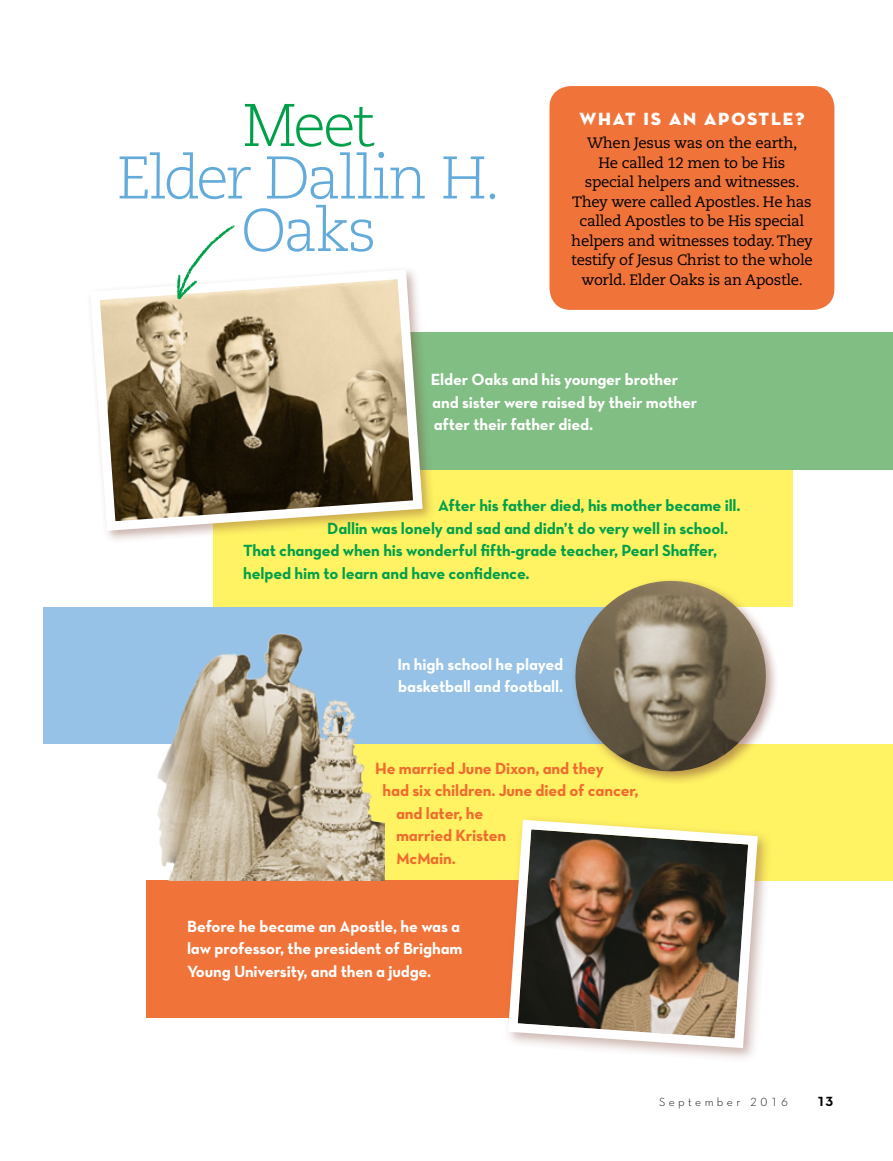
<style>
.page{position:relative;width:893px;height:1161px;background:#fff}
.page>*{position:absolute;margin:0;border:0;box-sizing:border-box;transform-origin:0 0}
.t1{font:300 60px/52.5px "Caecilialds Std";letter-spacing:-.04em;color:#63abdb;text-align:center}
.SIDE_title{font:18px "Neutralds Lat Titling Display";letter-spacing:.1em;color:#fff}
.t2{font:16.5px/22.5px "Neutralds Lat Bold Alt";letter-spacing:-.01em;color:#fff}
.t3{font:16.5px "Neutralds Lat Bold Alt";letter-spacing:-.01em;color:#00a04a}
.t4{font:16.5px "Neutralds Lat Bold Alt";letter-spacing:-.01em;color:#ef6a2f}
.SIDE_para_first{font:15px/19.5px "Caecilialds Std";letter-spacing:-.02em;color:#000;text-align:center}
.Folio_R{font:13.5px "Neutralds Lat Bold Alt";color:#000}
.Folio_R-2{font:12px "Neutralds Lat Light Alt";letter-spacing:.28em;color:#000}
.s1{color:#00a04a}
</style>
<div class="page">
<div style="left:549px;top:86px;width:285px;height:224px;background:#f0743a;border-radius:21px"></div>
<div style="left:213px;top:743px;width:680px;height:137px;background:#fff263"></div>
<div style="left:213px;top:470px;width:579px;height:137px;background:#fff263"></div>
<div style="left:213px;top:333px;width:680px;height:137px;background:#80be83"></div>
<div style="left:147px;top:880px;width:580px;height:138px;background:#f0743a"></div>
<div style="left:43px;top:607px;width:641px;height:136px;background:#95c2e6"></div>
<div style="left:571px;top:576px;width:208px;height:209px;background:#793e2e;opacity:.5"></div>
<img style="left:569px;top:581px;width:203px;height:197px">
<div style="left:86px;top:265px;width:349px;height:279px;background:#793e2e;opacity:.4"></div>
<svg style="left:86px;top:265px;width:341px;height:271px"></svg>
<img style="left:156px;top:633px;width:228px;height:247px">
<img style="left:156px;top:225px;width:94px;height:88px">
<div style="left:503px;top:814px;width:270px;height:249px;background:#793e2e;opacity:.4"></div>
<img style="left:503px;top:815px;width:260px;height:238px">
<p class="t1" style="left:117px;top:101px;width:386px"><span class="s1">Meet<br></span>Elder Dallin H.<br>Oaks</p>
<p class="SIDE_title" style="left:579px;top:104px;width:227px">WHAT IS AN APOSTLE?</p>
<p class="SIDE_para_first" style="left:571px;top:134px;width:243px">When Jesus was on the earth,<br>He called 12 men to be His<br>special helpers and witnesses.<br>They were called Apostles. He has called Apostles to be His special helpers and witnesses today. They testify of Jesus Christ to the whole world. Elder Oaks is an Apostle.</p>
<p class="t2" style="left:431px;top:368px;width:268px">Elder Oaks and his younger brother and sister were raised by their mother after their father died.</p>
<p class="t3" style="left:438px;top:492px;width:304px">After his father died, his mother became ill.</p>
<p class="t3" style="left:327px;top:514px;width:402px">Dallin was lonely and sad and didn’t do very well in school.</p>
<p class="t3" style="left:243px;top:537px;width:475px">That changed when his wonderful fifth-grade teacher, Pearl Shaffer,</p>
<p class="t3" style="left:243px;top:559px;width:288px">helped him to learn and have confidence.</p>
<p class="t2" style="left:397px;top:652px;width:167px">In high school he played basketball and football.</p>
<p class="t4" style="left:375px;top:754px;width:230px">He married June Dixon, and they</p>
<p class="t4" style="left:383px;top:777px;width:257px">had six children. June died of cancer,</p>
<p class="t4" style="left:396px;top:799px;width:89px">and later, he</p>
<p class="t4" style="left:396px;top:822px;width:112px">married Kristen</p>
<p class="t4" style="left:396px;top:844px;width:61px">McMain.</p>
<p class="t2" style="left:187px;top:914px;width:277px">Before he became an Apostle, he was a law professor, the president of Brigham<br>Young University, and then a judge.</p>
<p class="Folio_R-2" style="left:659px;top:1093px;width:130px">September 2016</p>
<p class="Folio_R" style="left:817px;top:1090px;width:18px">13</p>
</div>
